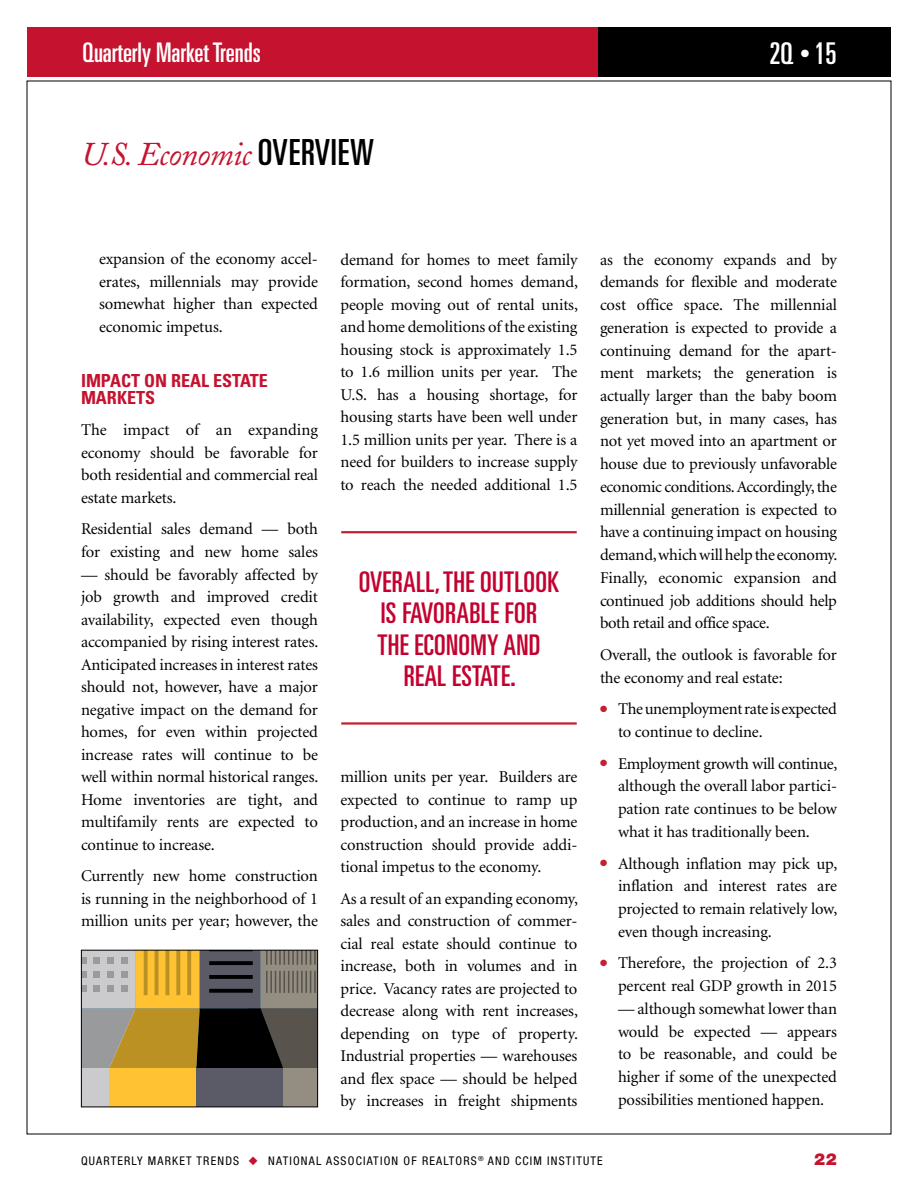
<style>
.page{position:relative;width:918px;height:1188px;background:#fff}
.page>*{position:absolute;margin:0;border:0;box-sizing:border-box;transform-origin:0 0}
.t1{font:italic 33px "Adobe Caslon";letter-spacing:-.02em;color:#c4122f}
.t2{font:ultra-condensed 30px "Univers";color:#fff}
.t3{font:ultra-condensed 28.5px/31.5px "Univers";letter-spacing:.01em;color:#c3002f;text-align:center}
.t4{font:ultra-condensed 27px "Univers";color:#fff}
.t5{font:700 condensed 18px/17.2px "Univers";color:#c4122f}
.t6{font:16.5px/22.5px "Minion";letter-spacing:-.01em;color:#000;text-align:justify}
.t7{font:900 16.5px "Helvetica Neue";color:#c4122f}
.t8{font:condensed 12px "Helvetica Neue";letter-spacing:.1em;color:#000}
.s1{font-size:21px}
.s2{font-family:"Univers";font-style:normal;font-stretch:ultra-condensed;font-size:36px;color:#000}
.s3{color:#c32032}
.s4{color:#c4122f}
</style>
<div class="page">
<div style="left:27px;top:27px;width:864px;height:49px;background:#c4122f"></div>
<div style="left:598px;top:27px;width:293px;height:49px;background:#000"></div>
<hr style="left:341px;top:531px;width:236px;height:2px;background:#c32032">
<hr style="left:341px;top:722px;width:236px;height:3px;background:#c32032">
<div style="left:81px;top:1067px;width:28px;height:40px;background:#cbcbcd"></div>
<div style="left:109px;top:1067px;width:87px;height:40px;background:#fec232"></div>
<div style="left:196px;top:1067px;width:87px;height:40px;background:#5b5b68"></div>
<div style="left:283px;top:1068px;width:35px;height:39px;background:#948d82"></div>
<svg style="left:83px;top:952px;width:233px;height:116px;background:#837450"></svg>
<hr style="left:314px;top:971px;width:2px;height:22px;background:#58534c">
<div style="left:81px;top:950px;width:237px;height:157px;border:1px solid #000"></div>
<h3 class="t4" style="left:82px;top:38px;width:180px">Quarterly Market Trends</h3>
<h2 class="t2" style="left:769px;top:36px;width:69px">2Q <span class="s1">•</span> 15</h2>
<h1 class="t1" style="left:81px;top:136px;width:295px">U.S. Economic <span class="s2">OVERVIEW</span></h1>
<p class="t6" style="left:99px;top:249px;width:221px">expansion of the economy accel&shy;erates, millennials may provide somewhat higher than expected economic impetus.</p>
<p class="t5" style="left:81px;top:371px;width:188px">IMPACT ON REAL ESTATE<br>MARKETS</p>
<p class="t6" style="left:81px;top:420px;width:239px">The impact of an expanding economy should be favorable for both residential and commercial real estate markets.</p>
<p class="t6" style="left:81px;top:519px;width:239px">Residential sales demand — both for existing and new home sales</p>
<p class="t6" style="left:81px;top:564px;width:239px">— should be favorably affected by job growth and improved credit availability, expected even though accompanied by rising interest rates.<br>Anticipated increases in interest rates should not, however, have a major negative impact on the demand for homes, for even within projected increase rates will continue to be well within normal historical ranges.<br>Home inventories are tight, and multifamily rents are expected to continue to increase.</p>
<p class="t6" style="left:81px;top:865px;width:239px">Currently new home construction is running in the neighborhood of 1 million units per year; however, the</p>
<p class="t6" style="left:340px;top:249px;width:239px">demand for homes to meet family formation, second homes demand, people moving out of rental units, and home demolitions of the existing housing stock is approximately 1.5 to 1.6 million units per year. The U.S. has a housing shortage, for housing starts have been well under 1.5 million units per year. There is a need for builders to increase supply to reach the needed additional 1.5</p>
<h3 class="t3" style="left:359px;top:566px;width:202px">OVERALL, THE OUTLOOK<br>IS FAVORABLE FOR<br>THE ECONOMY AND<br>REAL ESTATE.</h3>
<p class="t6" style="left:340px;top:766px;width:239px">million units per year. Builders are expected to continue to ramp up production, and an increase in home construction should provide addi&shy;tional impetus to the economy.</p>
<p class="t6" style="left:340px;top:888px;width:239px">As a result of an expanding economy, sales and construction of commer&shy;cial real estate should continue to increase, both in volumes and in price. Vacancy rates are projected to decrease along with rent increases, depending on type of property.<br>Industrial properties — warehouses and flex space — should be helped by increases in freight shipments</p>
<p class="t6" style="left:600px;top:249px;width:239px">as the economy expands and by demands for flexible and moderate cost office space. The millennial generation is expected to provide a continuing demand for the apart&shy;ment markets; the generation is actually larger than the baby boom generation but, in many cases, has not yet moved into an apartment or house due to previously unfavorable economic conditions. Accordingly, the millennial generation is expected to have a continuing impact on housing demand, which will help the economy.<br>Finally, economic expansion and continued job additions should help both retail and office space.</p>
<p class="t6" style="left:600px;top:644px;width:239px">Overall, the outlook is favorable for the economy and real estate:</p>
<p class="t6" style="left:618px;top:698px;width:220px;text-indent:-18px"><span class="s3">●</span> The unemployment rate is expected to continue to decline.</p>
<p class="t6" style="left:618px;top:753px;width:221px;text-indent:-18px"><span class="s3">●</span> Employment growth will continue, although the overall labor partici&shy;pation rate continues to be below what it has traditionally been.</p>
<p class="t6" style="left:618px;top:853px;width:221px;text-indent:-18px"><span class="s3">●</span> Although inflation may pick up, inflation and interest rates are projected to remain relatively low, even though increasing.</p>
<p class="t6" style="left:600px;top:952px;width:239px;text-align:right"><span class="s3">●</span> Therefore, the projection of 2.3 percent real GDP growth in 2015</p>
<p class="t6" style="left:618px;top:998px;width:221px">— although somewhat lower than would be expected — appears to be reasonable, and could be higher if some of the unexpected possibilities mentioned happen.</p>
<p class="t8" style="left:81px;top:1153px;width:523px">QUARTERLY MARKET TRENDS <span class="s4">◆</span> NATIONAL ASSOCIATION OF REALTORS<sup>®</sup> AND CCIM INSTITUTE</p>
<p class="t7" style="left:814px;top:1149px;width:24px">22</p>
</div>
